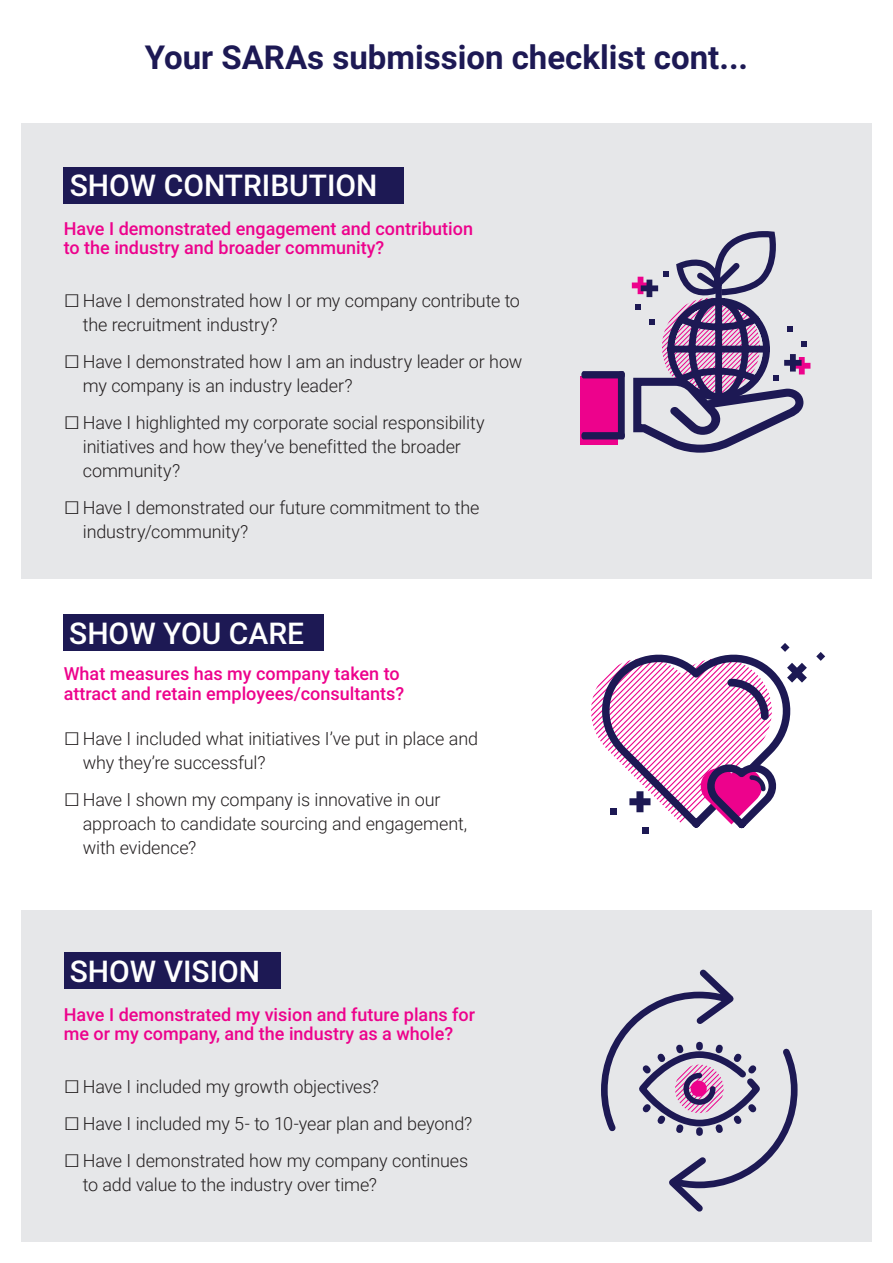
<style>
.page{position:relative;width:893px;height:1263px;background:#fff}
.page>*{position:absolute;margin:0;border:0;box-sizing:border-box;transform-origin:0 0}
.t1{font:700 33px "Roboto";color:#1d1954}
.TOC-___BT1_Body_text{font:500 30px "Roboto";color:#fff}
.TOC-___BT1_Body_text-2{font:300 18px/24px "Roboto";letter-spacing:-.01em;color:#231f20}
.TOC-___BT1_Body_text-3{font:500 18px/19.5px "Roboto";color:#ed028c}
.s1{font-family:"Impact";font-weight:400;font-size:27px}
</style>
<div class="page">
<div style="left:21px;top:123px;width:851px;height:455px;background:#e6e7e9"></div>
<div style="left:21px;top:910px;width:851px;height:332px;background:#e6e7e9"></div>
<div style="left:64px;top:167px;width:340px;height:37px;background:#1d1954"></div>
<div style="left:64px;top:952px;width:217px;height:37px;background:#1d1954"></div>
<div style="left:64px;top:614px;width:260px;height:37px;background:#1d1954"></div>
<svg style="left:591px;top:643px;width:216px;height:191px"></svg>
<svg style="left:816px;top:652px;width:9px;height:9px"></svg>
<svg style="left:601px;top:969px;width:197px;height:243px"></svg>
<div style="left:691px;top:1080px;width:16px;height:17px;background:#ed028c;border-radius:50%"></div>
<div style="left:580px;top:376px;width:37px;height:68px;background:#ed028c"></div>
<div style="left:618px;top:371px;width:7px;height:68px;background:#1d1954;border-radius:3px"></div>
<svg style="left:581px;top:371px;width:44px;height:7px"></svg>
<svg style="left:581px;top:432px;width:44px;height:7px"></svg>
<svg style="left:632px;top:231px;width:178px;height:222px"></svg>
<p class="t1" style="left:145px;top:35px;width:605px">Your SARAs submission checklist cont...</p>
<p class="TOC-___BT1_Body_text" style="left:70px;top:164px;width:309px">SHOW CONTRIBUTION</p>
<p class="TOC-___BT1_Body_text-3" style="left:64px;top:218px;width:411px">Have I demonstrated engagement and contribution to the industry and broader community?</p>
<p class="TOC-___BT1_Body_text-2" style="left:83px;top:288px;width:439px;text-indent:-19px"><span class="s1">□</span> Have I demonstrated how I or my company contribute to the recruitment industry?</p>
<p class="TOC-___BT1_Body_text-2" style="left:83px;top:349px;width:441px;text-indent:-19px"><span class="s1">□</span> Have I demonstrated how I am an industry leader or how my company is an industry leader?</p>
<p class="TOC-___BT1_Body_text-2" style="left:83px;top:410px;width:403px;text-indent:-19px"><span class="s1">□</span> Have I highlighted my corporate social responsibility initiatives and how they’ve benefitted the broader community?</p>
<p class="TOC-___BT1_Body_text-2" style="left:83px;top:495px;width:398px;text-indent:-19px"><span class="s1">□</span> Have I demonstrated our future commitment to the industry/community?</p>
<p class="TOC-___BT1_Body_text" style="left:69px;top:612px;width:236px">SHOW YOU CARE</p>
<p class="TOC-___BT1_Body_text-3" style="left:64px;top:663px;width:342px">What measures has my company taken to attract and retain employees/consultants?</p>
<p class="TOC-___BT1_Body_text-2" style="left:83px;top:726px;width:397px;text-indent:-19px"><span class="s1">□</span> Have I included what initiatives I’ve put in place and why they’re successful?</p>
<p class="TOC-___BT1_Body_text-2" style="left:83px;top:787px;width:386px;text-indent:-19px"><span class="s1">□</span> Have I shown my company is innovative in our approach to candidate sourcing and engagement, with evidence?</p>
<p class="TOC-___BT1_Body_text" style="left:70px;top:950px;width:192px">SHOW VISION</p>
<p class="TOC-___BT1_Body_text-3" style="left:64px;top:1004px;width:413px">Have I demonstrated my vision and future plans for me or my company, and the industry as a whole?</p>
<p class="TOC-___BT1_Body_text-2" style="left:64px;top:1074px;width:317px"><span class="s1">□</span> Have I included my growth objectives?</p>
<p class="TOC-___BT1_Body_text-2" style="left:64px;top:1111px;width:410px"><span class="s1">□</span> Have I included my 5- to 10-year plan and beyond?</p>
<p class="TOC-___BT1_Body_text-2" style="left:83px;top:1147px;width:387px;text-indent:-19px"><span class="s1">□</span> Have I demonstrated how my company continues to add value to the industry over time?</p>
</div>
